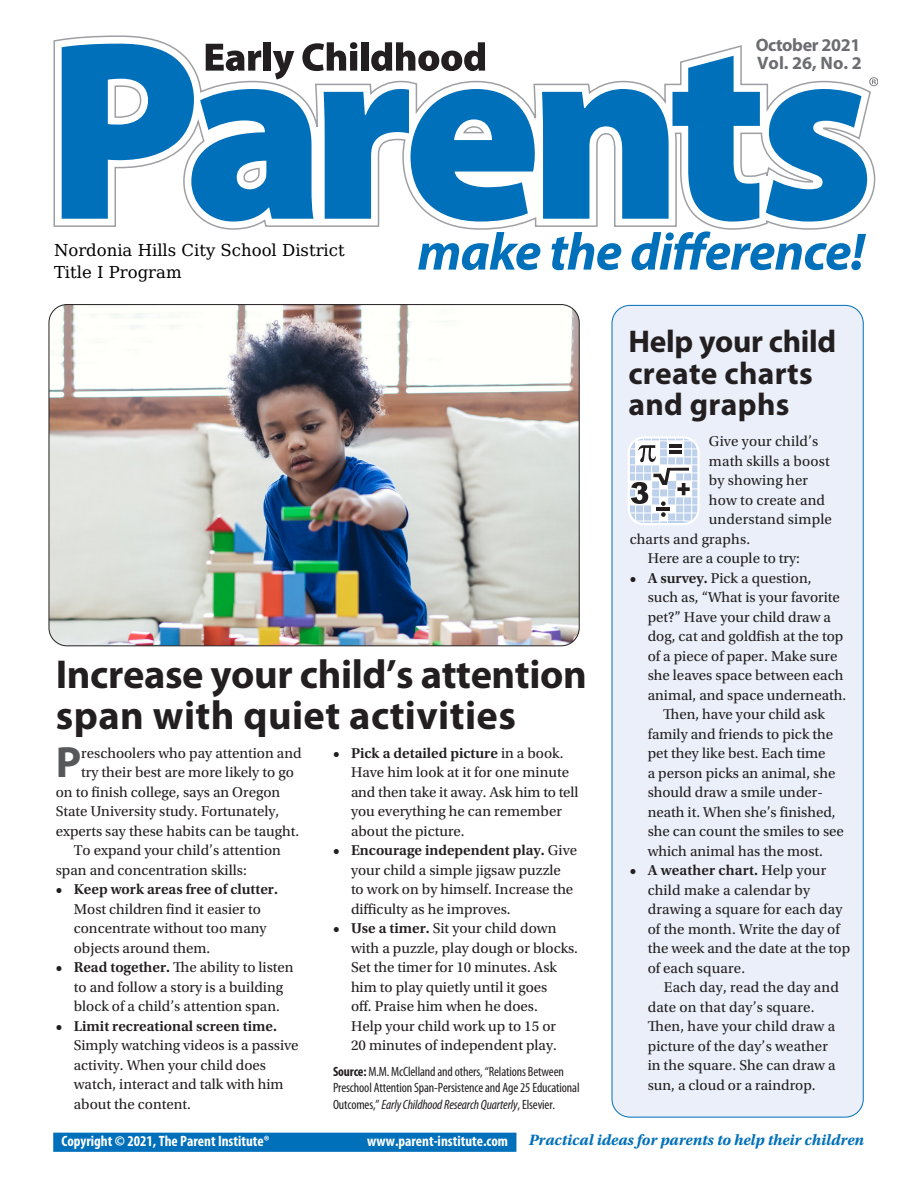
<style>
.page{position:relative;width:918px;height:1188px;background:#fff}
.page>*{position:absolute;margin:0;border:0;box-sizing:border-box;transform-origin:0 0}
.t1{font:700 43.95px "Myriad Pro";color:#57585a}
.t2{font:700 40.5px/40.5px "Myriad Pro";letter-spacing:-.01em;color:#231f20}
.t3{font:700 31.5px/31.5px "Myriad Pro";letter-spacing:.01em;color:#231f20}
.t4{font:700 18px/18px "Myriad Pro";letter-spacing:-.02em;color:#6c6d70}
.t5{font:16.5px/22.5px "DejaVu Math Te X Gyre";color:#000}
.t6{font:italic 700 15.75px "Utopia Std";color:#0070ba}
.t7{font:15px/19.5px "Utopia Std";color:#231f20}
.t8{font:700 condensed 15px "Myriad Pro";color:#fff}
.t9{font:600 15px "Utopia Std";color:#231f20}
.t10{font:condensed 13.5px/16.5px "Myriad Pro";letter-spacing:-.01em;color:#231f20}
.s1{font-weight:600}
.s2{font-weight:700}
.s3{font-style:italic}
</style>
<div class="page">
<svg style="left:53px;top:35px;width:795px;height:195px"></svg>
<svg style="left:418px;top:232px;width:122px;height:38px"></svg>
<svg style="left:551px;top:232px;width:70px;height:38px"></svg>
<svg style="left:632px;top:231px;width:234px;height:39px"></svg>
<svg style="left:766px;top:77px;width:112px;height:145px"></svg>
<div style="left:612px;top:305px;width:251px;height:812px;background:#eaeff9;border-radius:18px"></div>
<div style="left:53px;top:1133px;width:463px;height:19px;background:#0070ba;border:2px solid #0070ba"></div>
<svg style="left:628px;top:436px;width:72px;height:89px"></svg>
<img style="left:49px;top:305px;width:530px;height:341px">
<p class="t4" style="left:756px;top:36px;width:108px">October 2021<br>Vol. 26, No. 2</p>
<p class="t5" style="left:54px;top:240px;width:292px">Nordonia Hills City School District<br>Title I Program</p>
<h2 class="t2" style="left:56px;top:653px;width:533px">Increase your child’s attention span with quiet activities</h2>
<p class="t7" style="left:351px;top:744px;width:229px;text-indent:-18px"><span class="s1">• Pick a detailed picture</span> in a book.<br>Have him look at it for one minute and then take it away. Ask him to tell you everything he can remember about the picture.</p>
<p class="t7" style="left:351px;top:841px;width:228px;text-indent:-18px"><span class="s1">• Encourage independent play.</span> Give your child a simple jigsaw puzzle to work on by himself. Increase the difficulty as he improves.</p>
<p class="t7" style="left:351px;top:919px;width:229px;text-indent:-18px"><span class="s1">• Use a timer.</span> Sit your child down with a puzzle, play dough or blocks.<br>Set the timer for 10 minutes. Ask him to play quietly until it goes<br>off. Praise him when he does.<br>Help your child work up to 15 or<br>20 minutes of independent play.</p>
<p class="t10" style="left:333px;top:1063px;width:248px"><span class="s2">Source:</span> M.M. McClelland and others, “Relations Between<br>Preschool Attention Span-Persistence and Age 25 Educational<br>Outcomes,” <span class="s3">Early Childhood Research Quarterly</span>, Elsevier.</p>
<h1 class="t1" style="left:56px;top:734px;width:27px">P</h1>
<p class="t7" style="left:81px;top:744px;width:222px">reschoolers who pay attention and</p>
<p class="t7" style="left:81px;top:763px;width:214px">try their best are more likely to go</p>
<p class="t7" style="left:56px;top:783px;width:226px">on to finish college, says an Oregon</p>
<p class="t7" style="left:56px;top:802px;width:225px">State University study. Fortunately,</p>
<p class="t7" style="left:56px;top:822px;width:245px">experts say these habits can be taught.</p>
<p class="t7" style="left:74px;top:841px;width:209px">To expand your child’s attention</p>
<p class="t7" style="left:56px;top:861px;width:192px">span and concentration skills:</p>
<p class="t9" style="left:56px;top:881px;width:224px">• Keep work areas free of clutter.</p>
<p class="t7" style="left:74px;top:900px;width:194px">Most children find it easier to concentrate without too many objects around them.</p>
<p class="t7" style="left:56px;top:958px;width:239px;text-align:center"><span class="s1">• Read together.</span> The ability to listen to and follow a story is a building block of a child’s attention span.</p>
<p class="t9" style="left:56px;top:1018px;width:223px">• Limit recreational screen time.</p>
<p class="t7" style="left:74px;top:1036px;width:226px">Simply watching videos is a passive activity. When your child does watch, interact and talk with him about the content.</p>
<h3 class="t3" style="left:628px;top:325px;width:209px">Help your child create charts and graphs</h3>
<p class="t7" style="left:709px;top:432px;width:111px">Give your child’s</p>
<p class="t7" style="left:709px;top:451px;width:122px">math skills a boost</p>
<p class="t7" style="left:709px;top:471px;width:101px">by showing her</p>
<p class="t7" style="left:709px;top:490px;width:118px">how to create and</p>
<p class="t7" style="left:709px;top:510px;width:125px">understand simple</p>
<p class="t7" style="left:630px;top:529px;width:122px">charts and graphs.</p>
<p class="t7" style="left:648px;top:549px;width:154px">Here are a couple to try:</p>
<p class="t7" style="left:630px;top:568px;width:183px"><span class="s1">• A survey.</span> Pick a question,</p>
<p class="t7" style="left:648px;top:588px;width:194px">such as, “What is your favorite</p>
<p class="t7" style="left:648px;top:607px;width:185px">pet?” Have your child draw a</p>
<p class="t7" style="left:648px;top:627px;width:197px">dog, cat and goldfish at the top</p>
<p class="t7" style="left:648px;top:646px;width:191px">of a piece of paper. Make sure</p>
<p class="t7" style="left:648px;top:666px;width:197px">she leaves space between each</p>
<p class="t7" style="left:648px;top:685px;width:200px">animal, and space underneath.</p>
<p class="t7" style="left:663px;top:705px;width:163px">Then, have your child ask</p>
<p class="t7" style="left:648px;top:724px;width:187px">family and friends to pick the</p>
<p class="t7" style="left:648px;top:744px;width:179px">pet they like best. Each time</p>
<p class="t7" style="left:648px;top:763px;width:189px">a person picks an animal, she</p>
<p class="t7" style="left:648px;top:783px;width:177px">should draw a smile under-</p>
<p class="t7" style="left:648px;top:802px;width:190px">neath it. When she’s finished,</p>
<p class="t7" style="left:648px;top:822px;width:198px">she can count the smiles to see</p>
<p class="t7" style="left:648px;top:841px;width:177px">which animal has the most.</p>
<p class="t7" style="left:648px;top:861px;width:204px;text-indent:-18px"><span class="s1">• A weather chart.</span> Help your child make a calendar by drawing a square for each day of the month. Write the day of the week and the date at the top of each square.</p>
<p class="t7" style="left:648px;top:978px;width:193px;text-indent:16px">Each day, read the day and date on that day’s square.<br>Then, have your child draw a picture of the day’s weather in the square. She can draw a sun, a cloud or a raindrop.</p>
<p class="t8" style="left:62px;top:1131px;width:210px">Copyright © 2021, The Parent Institute®</p>
<p class="t8" style="left:367px;top:1131px;width:142px">www.parent-institute.com</p>
<p class="t6" style="left:529px;top:1131px;width:337px">Practical ideas for parents to help their children</p>
</div>
